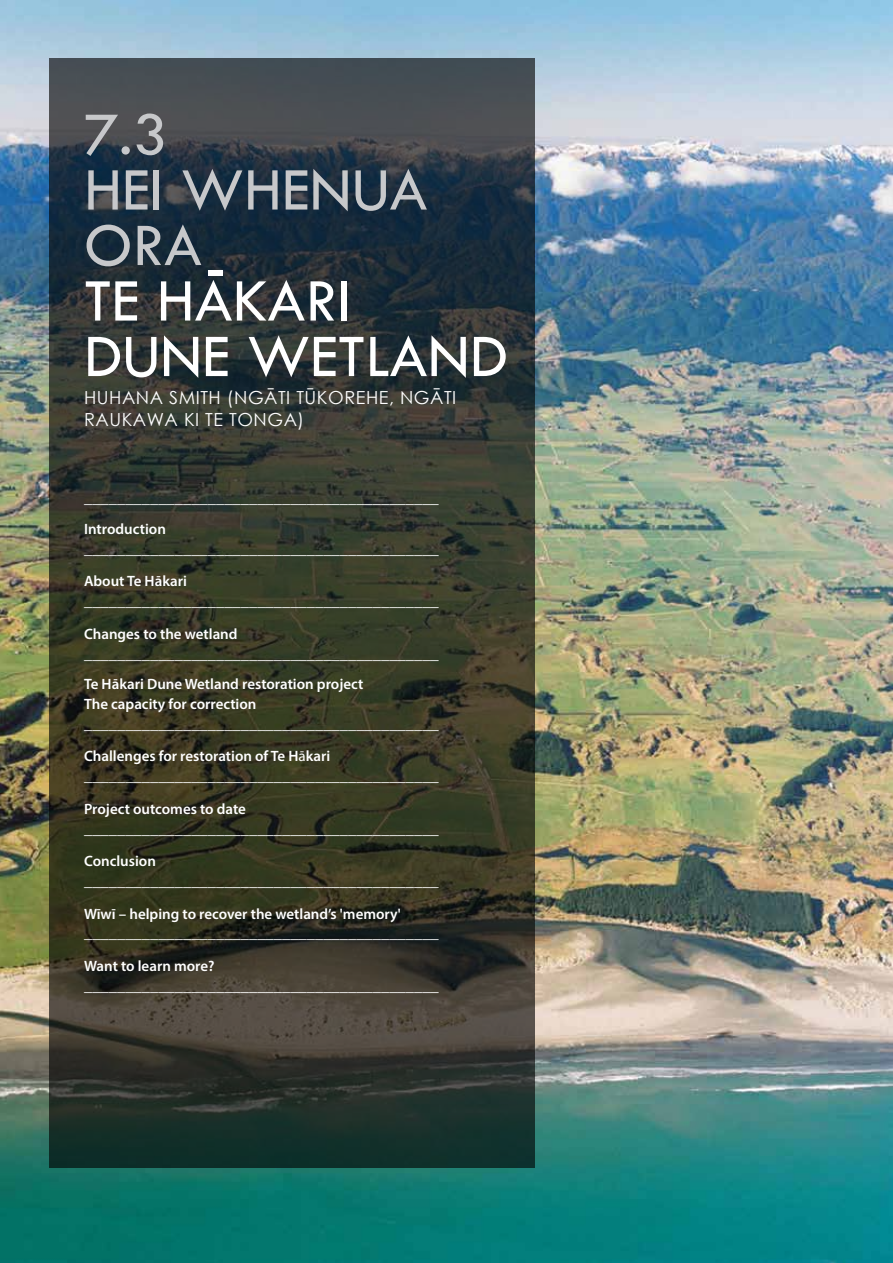
<style>
.page{position:relative;width:893px;height:1263px;background:#fff}
.page>*{position:absolute;margin:0;border:0;box-sizing:border-box;transform-origin:0 0}
.t1{font:63px/55.5px "Tw Cen";color:#fff}
.t2{font:63px/55.5px "Tw Cen";color:#c7c8ca}
.t3{font:18px/21.6px "Century Gothic";letter-spacing:.03em;color:#fff}
.t4{font:600 16.5px "Myriad Pro";color:#fff}
.t5{font:600 15px/19.8px "Myriad Pro";color:#fff}
.s1{font-weight:400}
</style>
<div class="page">
<img style="left:0;top:0;width:893px;height:1263px">
<svg style="left:49px;top:58px;width:485px;height:1110px;background:#323730"></svg>
<div style="left:208px;top:270px;width:15px;height:6px;background:#fff"></div>
<h1 class="t2" style="left:84px;top:106px;width:345px">7.3<br>HEI WHENUA<br>ORA</h1>
<h1 class="t1" style="left:84px;top:273px;width:425px">TE HAKARI<br>DUNE WETLAND</h1>
<p class="t3" style="left:84px;top:387px;width:374px">HUHANA SMITH (NGĀTI TŪKOREHE, NGĀTI<br>RAUKAWA KI TE TONGA)</p>
<p class="t4" style="left:84px;top:487px;width:356px">___________________________________________</p>
<p class="t5" style="left:84px;top:519px;width:83px">Introduction</p>
<p class="t4" style="left:84px;top:538px;width:356px">___________________________________________</p>
<p class="t5" style="left:84px;top:571px;width:104px">About Te Hākari</p>
<p class="t4" style="left:84px;top:590px;width:356px">___________________________________________</p>
<p class="t5" style="left:84px;top:623px;width:155px">Changes to the wetland</p>
<p class="t4" style="left:84px;top:642px;width:356px">___________________________________________</p>
<p class="t5" style="left:84px;top:674px;width:281px">Te Hākari Dune Wetland restoration project<br>The capacity for correction</p>
<p class="t4" style="left:84px;top:713px;width:356px">___________________________________________</p>
<p class="t5" style="left:84px;top:746px;width:248px">Challenges for restoration of Te H<span class="s1">ā</span>kari</p>
<p class="t4" style="left:84px;top:765px;width:356px">___________________________________________</p>
<p class="t5" style="left:84px;top:798px;width:163px">Project outcomes to date</p>
<p class="t4" style="left:84px;top:817px;width:356px">___________________________________________</p>
<p class="t5" style="left:84px;top:851px;width:73px">Conclusion</p>
<p class="t4" style="left:84px;top:870px;width:356px">___________________________________________</p>
<p class="t5" style="left:84px;top:903px;width:318px">Wīwī – helping to recover the wetland’s 'memory'</p>
<p class="t4" style="left:84px;top:922px;width:356px">___________________________________________</p>
<p class="t5" style="left:84px;top:955px;width:132px">Want to learn more?</p>
<p class="t4" style="left:84px;top:975px;width:356px">___________________________________________</p>
</div>
